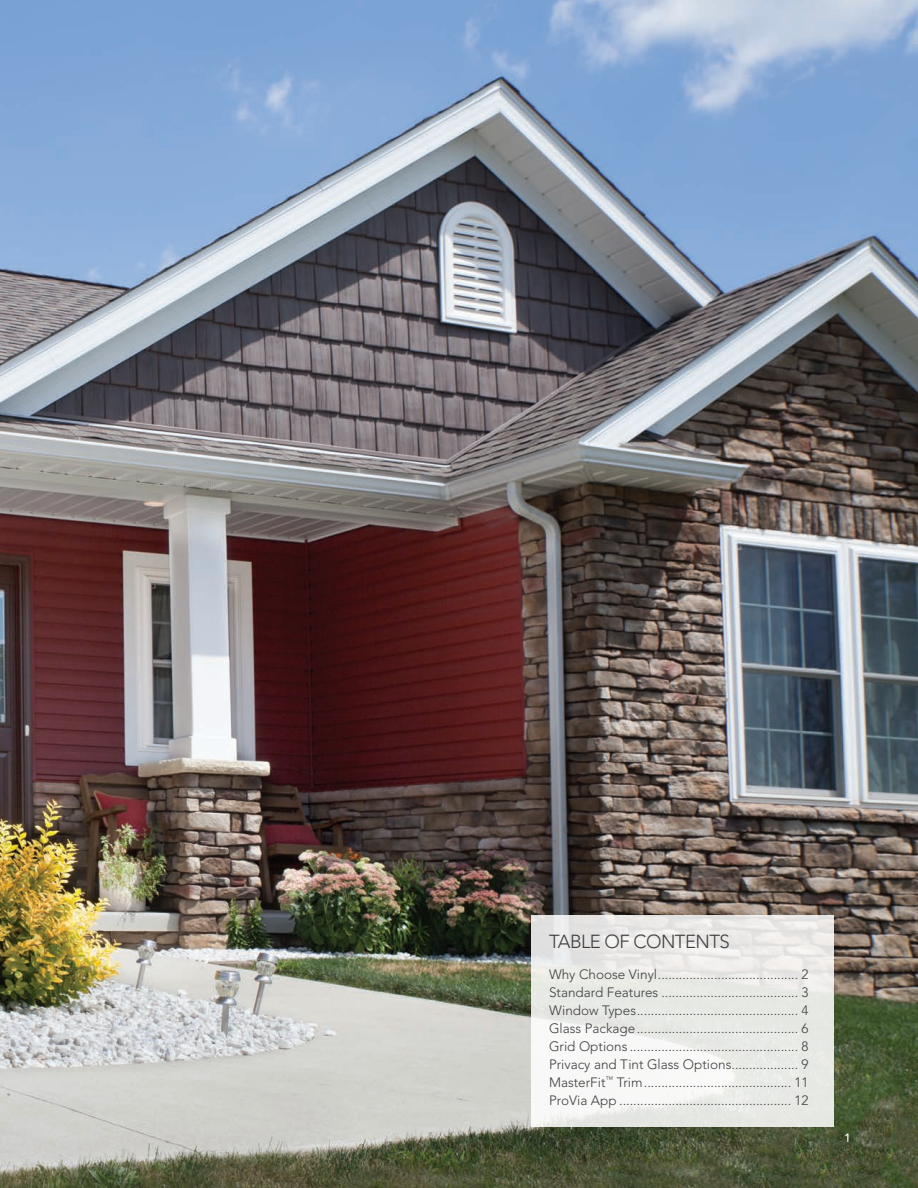
<style>
.page{position:relative;width:918px;height:1188px;background:#fff}
.page>*{position:absolute;margin:0;border:0;box-sizing:border-box;transform-origin:0 0}
.t1{font:300 18.75px "Avenir LT Std";letter-spacing:-.03em;color:#3e3e3f}
.t2{font:300 13.5px/18px "Avenir LT Std";color:#3e3e3f;text-align:justify}
.t3{font:500 12px "Avenir LT Std";color:#fff}
</style>
<div class="page">
<img style="left:0;top:0;width:918px;height:1188px">
<div style="left:532px;top:915px;width:302px;height:211px;background:linear-gradient(to bottom,#e8e7e5,#f0f2ef)"></div>
<h1 class="t1" style="left:549px;top:931px;width:182px">TABLE OF CONTENTS</h1>
<p class="t2" style="left:549px;top:965px;width:261px">Why Choose Vinyl........................................ 2<br>Standard Features ....................................... 3<br>Window Types.............................................. 4<br>Glass Package.............................................. 6<br>Grid Options ................................................ 8<br>Privacy and Tint Glass Options................... 9<br>MasterFit<sup>™</sup> Trim.......................................... 11<br>ProVia App ................................................. 12</p>
<p class="t3" style="left:844px;top:1131px;width:8px">1</p>
</div>
